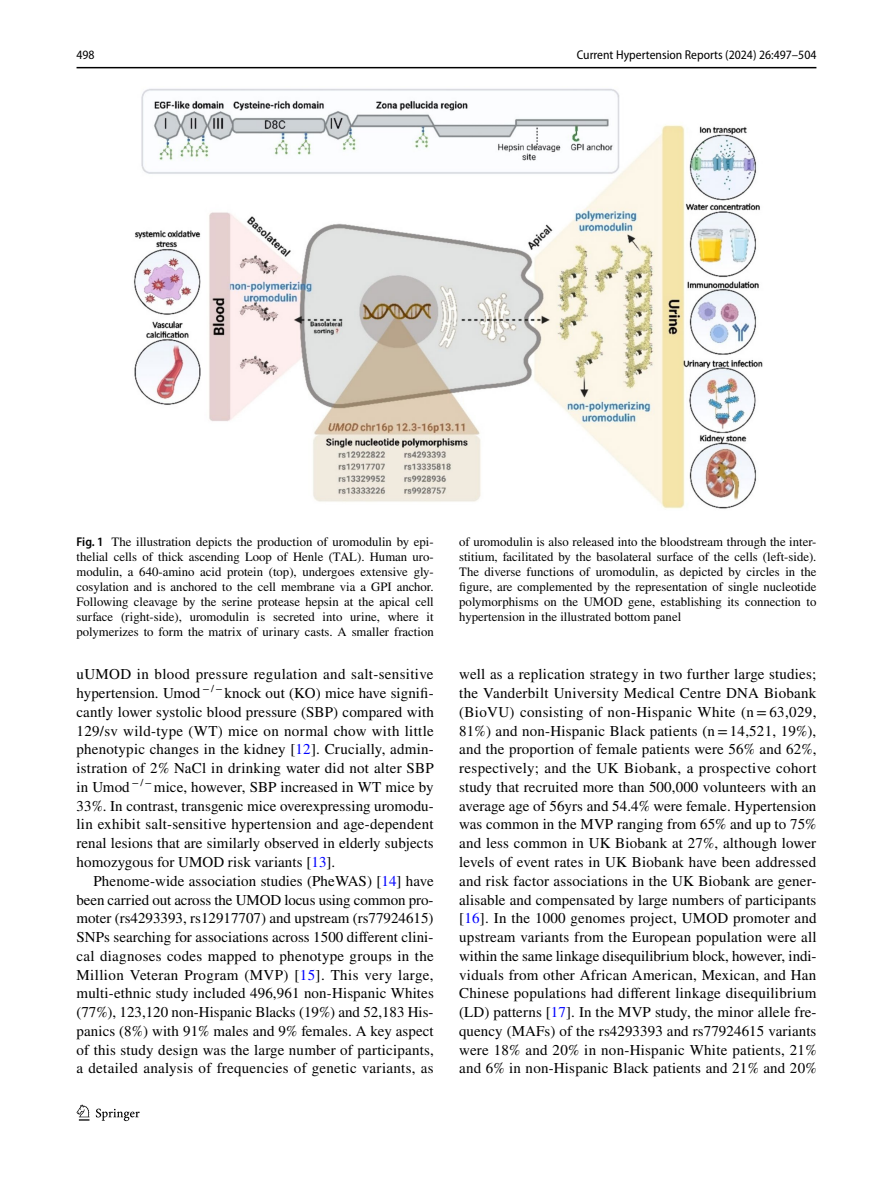
<style>
.page{position:relative;width:893px;height:1187px;background:#fff}
.page>*{position:absolute;margin:0;border:0;box-sizing:border-box;transform-origin:0 0}
.t1{font:15px/18.8px "STIX";letter-spacing:.015em;color:#000;text-align:justify}
.t2{font:12.75px/15px "STIX";color:#000;text-align:justify}
.t3{font:semi-condensed 12.75px "Myriad Pro";color:#000}
.s1{font-family:"Myriad Pro";font-weight:600;font-stretch:semi-condensed}
.s2{color:#00f}
</style>
<div class="page">
<hr style="left:77px;top:67px;width:739px;height:1px;background:#000">
<svg style="left:77px;top:1104px;width:12px;height:16px"></svg>
<svg style="left:96px;top:1108px;width:44px;height:12px"></svg>
<img style="left:133px;top:89px;width:630px;height:420px">
<p class="t3" style="left:77px;top:48px;width:20px">498</p>
<p class="t3" style="left:577px;top:48px;width:241px">Current Hypertension Reports (2024) 26:497–504</p>
<p class="t2" style="left:77px;top:535px;width:359px"><span class="s1">Fig. 1</span> The illustration depicts the production of uromodulin by epi&shy;thelial cells of thick ascending Loop of Henle (TAL). Human uro&shy;modulin, a 640-amino acid protein (top), undergoes extensive gly&shy;cosylation and is anchored to the cell membrane via a GPI anchor.<br>Following cleavage by the serine protease hepsin at the apical cell surface (right-side), uromodulin is secreted into urine, where it polymerizes to form the matrix of urinary casts. A smaller fraction</p>
<p class="t2" style="left:459px;top:535px;width:359px">of uromodulin is also released into the bloodstream through the inter&shy;stitium, facilitated by the basolateral surface of the cells (left-side).<br>The diverse functions of uromodulin, as depicted by circles in the figure, are complemented by the representation of single nucleotide polymorphisms on the UMOD gene, establishing its connection to hypertension in the illustrated bottom panel</p>
<p class="t1" style="left:77px;top:666px;width:359px">uUMOD in blood pressure regulation and salt-sensitive hypertension. Umod <sup>−/−</sup> knock out (KO) mice have signifi&shy;cantly lower systolic blood pressure (SBP) compared with 129/sv wild-type (WT) mice on normal chow with little phenotypic changes in the kidney [<span class="s2">12</span>]. Crucially, admin&shy;istration of 2% NaCl in drinking water did not alter SBP in Umod <sup>−/−</sup> mice, however, SBP increased in WT mice by 33%. In contrast, transgenic mice overexpressing uromodu&shy;lin exhibit salt-sensitive hypertension and age-dependent renal lesions that are similarly observed in elderly subjects homozygous for UMOD risk variants [<span class="s2">13</span>].</p>
<p class="t1" style="left:77px;top:872px;width:359px;text-indent:17px">Phenome-wide association studies (PheWAS) [<span class="s2">14</span>] have been carried out across the UMOD locus using common pro&shy;moter (rs4293393, rs12917707) and upstream (rs77924615)<br>SNPs searching for associations across 1500 different clini&shy;cal diagnoses codes mapped to phenotype groups in the Million Veteran Program (MVP) [<span class="s2">15</span>]. This very large, multi-ethnic study included 496,961 non-Hispanic Whites (77%), 123,120 non-Hispanic Blacks (19%) and 52,183 His&shy;panics (8%) with 91% males and 9% females. A key aspect of this study design was the large number of participants, a detailed analysis of frequencies of genetic variants, as</p>
<p class="t1" style="left:459px;top:666px;width:359px">well as a replication strategy in two further large studies; the Vanderbilt University Medical Centre DNA Biobank (BioVU) consisting of non-Hispanic White (n =63,029, 81%) and non-Hispanic Black patients (n=14,521, 19%), and the proportion of female patients were 56% and 62%, respectively; and the UK Biobank, a prospective cohort study that recruited more than 500,000 volunteers with an average age of 56yrs and 54.4% were female. Hypertension was common in the MVP ranging from 65% and up to 75% and less common in UK Biobank at 27%, although lower levels of event rates in UK Biobank have been addressed and risk factor associations in the UK Biobank are gener&shy;alisable and compensated by large numbers of participants [<span class="s2">16</span>]. In the 1000 genomes project, UMOD promoter and upstream variants from the European population were all within the same linkage disequilibrium block, however, indi&shy;viduals from other African American, Mexican, and Han Chinese populations had different linkage disequilibrium (LD) patterns [<span class="s2">17</span>]. In the MVP study, the minor allele fre&shy;quency (MAFs) of the rs4293393 and rs77924615 variants were 18% and 20% in non-Hispanic White patients, 21% and 6% in non-Hispanic Black patients and 21% and 20%</p>
</div>
